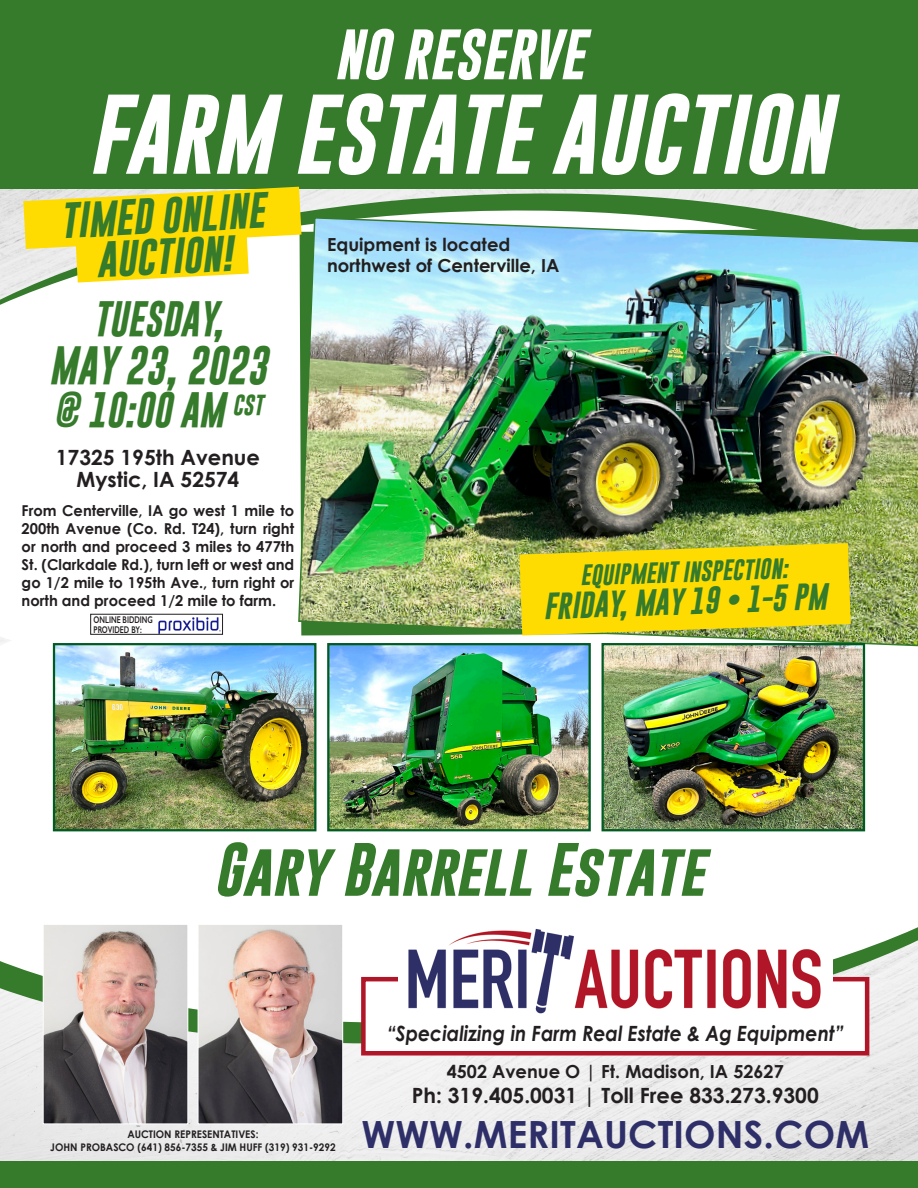
<style>
.page{position:relative;width:918px;height:1188px;background:#fff}
.page>*{position:absolute;margin:0;border:0;box-sizing:border-box;transform-origin:0 0}
.t1{font:italic 700 81px "Gobold";color:#fff}
.t2{font:italic 700 54px "Gobold";color:#357b2b}
.t3{font:italic 700 51px "Gobold";color:#fff}
.t4{font:italic 700 39px "Gobold";color:#357b2b;scale:.95 1}
.t5{font:700 37.5px "Century Gothic";letter-spacing:.005em;color:#2e2f68}
.t6{font:italic 700 36.3px "Gobold";color:#357b2b}
.t7{font:italic 700 36px "Gobold";color:#357b2b;scale:.95 1}
.t8{font:italic 700 27px "Gobold";color:#357b2b}
.t9{font:700 21px "Century Gothic";color:#231f20}
.t10{font:italic 700 21px "Century Gothic";color:#231f20;scale:.9 1}
.t11{font:italic 700 21px "Gobold";color:#357b2b}
.t12{font:700 18px/21.6px "Century Gothic";color:#231f20}
.t13{font:700 15px/18px "Century Gothic";color:#231f20;text-align:justify}
.t14{font:700 10.5px "Century Gothic";color:#231f20;scale:.95 1}
.t15{font:600 9.75px "Gill Sans";color:#231f20;scale:.72 1}
</style>
<div class="page">
<img style="left:0;top:1059px;width:918px;height:102px">
<svg style="left:0;top:195px;width:918px;height:110px"></svg>
<svg style="left:0;top:613px;width:918px;height:425px"></svg>
<img style="left:297px;top:216px;width:621px;height:431px">
<img style="left:45px;top:926px;width:141px;height:196px">
<div style="left:43px;top:924px;width:145px;height:200px;border:1px solid #fff"></div>
<img style="left:200px;top:926px;width:141px;height:196px">
<div style="left:198px;top:924px;width:145px;height:200px;border:1px solid #fff"></div>
<div style="left:0;top:0;width:918px;height:188px;background:#357b2b"></div>
<div style="left:0;top:1161px;width:918px;height:27px;background:#357b2b"></div>
<div style="left:361px;top:977px;width:508px;height:79px;background:#fff;border:4px solid #b01528"></div>
<div style="left:398px;top:919px;width:434px;height:104px;background:#fff"></div>
<img style="left:408px;top:928px;width:413px;height:86px">
<div style="left:91px;top:614px;width:132px;height:20px;background:#fff"></div>
<img style="left:158px;top:617px;width:63px;height:15px">
<div style="left:91px;top:614px;width:132px;height:20px;border:1px solid #231f20"></div>
<svg style="left:23px;top:187px;width:279px;height:96px;background:#f6de3d"></svg>
<img style="left:56px;top:646px;width:257px;height:182px">
<div style="left:53px;top:643px;width:263px;height:188px;border:2px solid #005a22"></div>
<img style="left:330px;top:646px;width:258px;height:182px">
<div style="left:327px;top:643px;width:264px;height:188px;border:2px solid #005a22"></div>
<img style="left:605px;top:646px;width:257px;height:182px">
<div style="left:602px;top:643px;width:263px;height:188px;border:2px solid #005a22"></div>
<svg style="left:519px;top:543px;width:332px;height:92px;background:#f1d50c"></svg>
<p class="t3" style="left:334px;top:21px;width:252px">NO RESERVE</p>
<p class="t1" style="left:88px;top:81px;width:743px">FARM ESTATE AUCTION</p>
<p class="t6" style="left:58px;top:197px;width:206px;rotate:-3deg">TIMED ONLINE</p>
<p class="t6" style="left:95px;top:236px;width:137px;rotate:-3deg">AUCTION!</p>
<p class="t7" style="left:93px;top:296px;width:139px">TUESDAY,</p>
<p class="t4" style="left:49px;top:340px;width:231px">MAY 23, 2023</p>
<p class="t7" style="left:53px;top:387px;width:222px">@ 10:00 AM <sup>CST</sup></p>
<p class="t9" style="left:56px;top:444px;width:206px">17325 195th Avenue</p>
<p class="t9" style="left:76px;top:467px;width:164px">Mystic, IA 52574</p>
<p class="t13" style="left:22px;top:501px;width:274px">From Centerville, IA go west 1 mile to 200th Avenue (Co. Rd. T24), turn right or north and proceed 3 miles to 477th St. (Clarkdale Rd.), turn left or west and go 1/2 mile to 195th Ave., turn right or north and proceed 1/2 mile to farm.</p>
<p class="t15" style="left:94px;top:614px;width:84px">ONLINE BIDDING</p>
<p class="t15" style="left:94px;top:623px;width:68px">PROVIDED BY:</p>
<p class="t12" style="left:327px;top:233px;width:234px">Equipment is located northwest of Centerville, IA</p>
<p class="t11" style="left:580px;top:562px;width:209px;rotate:-2deg">EQUIPMENT INSPECTION:</p>
<p class="t8" style="left:543px;top:589px;width:285px;rotate:-2deg">FRIDAY, MAY 19 • 1-5 PM</p>
<p class="t2" style="left:213px;top:834px;width:492px">Gary Barrell Estate</p>
<p class="t14" style="left:127px;top:1128px;width:139px">AUCTION REPRESENTATIVES:</p>
<p class="t14" style="left:50px;top:1140px;width:302px">JOHN PROBASCO (641) 856-7355 &amp; JIM HUFF (319) 931-9292</p>
<p class="t10" style="left:387px;top:1020px;width:509px">“Specializing in Farm Real Estate &amp; Ag Equipment”</p>
<p class="t12" style="left:447px;top:1060px;width:338px">4502 Avenue O | Ft. Madison, IA 52627</p>
<p class="t9" style="left:412px;top:1082px;width:408px">Ph: 319.405.0031 | Toll Free 833.273.9300</p>
<p class="t5" style="left:361px;top:1111px;width:509px">WWW.MERITAUCTIONS.COM</p>
</div>
